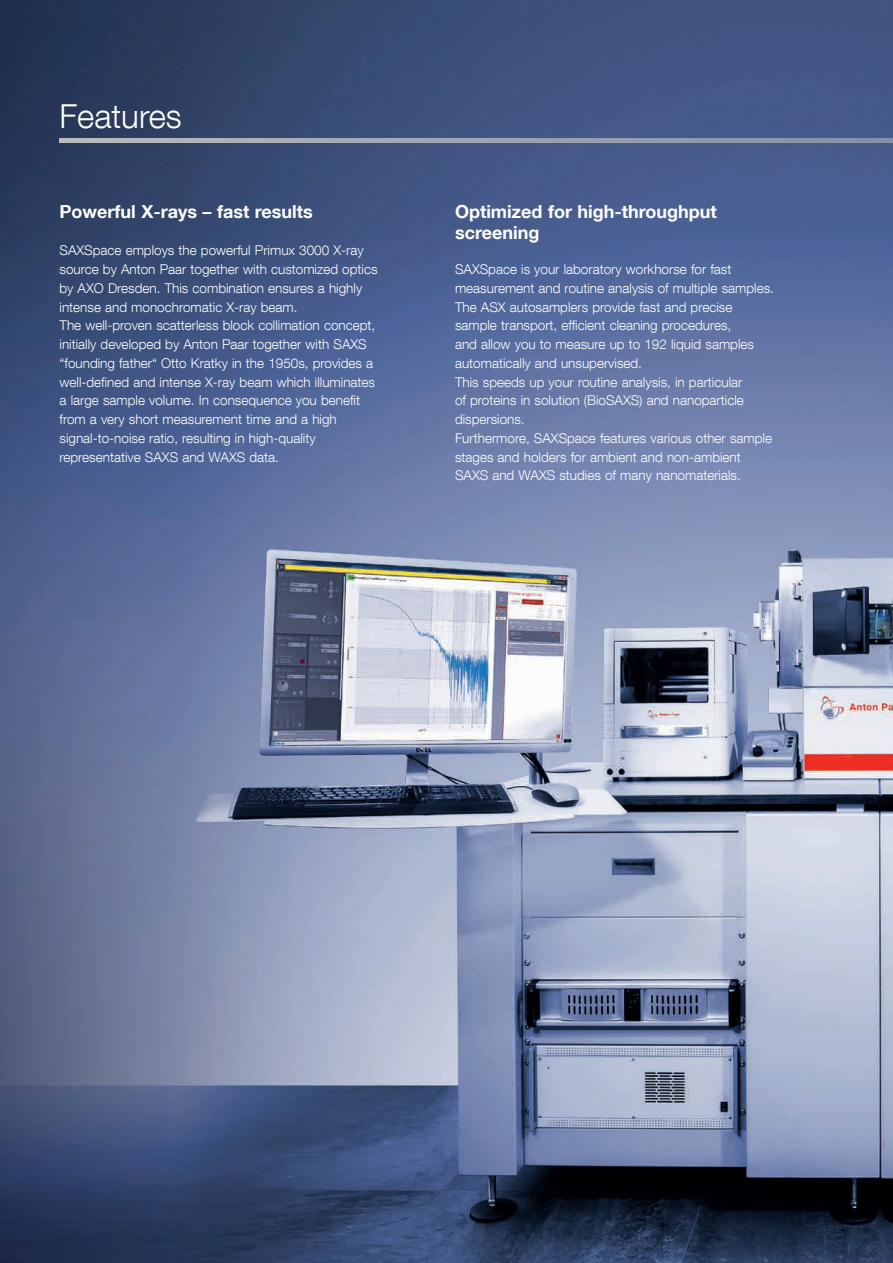
<style>
.page{position:relative;width:893px;height:1263px;background:#fff}
.page>*{position:absolute;margin:0;border:0;box-sizing:border-box;transform-origin:0 0}
.t1{font:300 33px "Helvetica Neue LT Com";color:#fff}
.t2{font:700 18px/21.6px "Helvetica Neue LT Com";color:#fff}
.t3{font:300 13.5px/18.8px "Helvetica Neue LT Com";color:#fff}
</style>
<div class="page">
<img style="left:0;top:0;width:893px;height:1263px">
<svg style="left:60px;top:139px;width:833px;height:4px;background:#9ea4b1"></svg>
<h1 class="t1" style="left:60px;top:96px;width:124px">Features</h1>
<h2 class="t2" style="left:60px;top:200px;width:255px">Powerful X-rays – fast results</h2>
<p class="t3" style="left:60px;top:241px;width:319px">SAXSpace employs the powerful Primux 3000 X-ray source by Anton Paar together with customized optics by AXO Dresden. This combination ensures a highly intense and monochromatic X-ray beam.<br>The well-proven scatterless block collimation concept, initially developed by Anton Paar together with SAXS “founding father“ Otto Kratky in the 1950s, provides a well-defined and intense X-ray beam which illuminates a large sample volume. In consequence you benefit from a very short measurement time and a high signal-to-noise ratio, resulting in high-quality representative SAXS and WAXS data.</p>
<h2 class="t2" style="left:455px;top:200px;width:263px">Optimized for high-throughput screening</h2>
<p class="t3" style="left:455px;top:260px;width:320px">SAXSpace is your laboratory workhorse for fast measurement and routine analysis of multiple samples.<br>The ASX autosamplers provide fast and precise sample transport, efficient cleaning procedures,<br>and allow you to measure up to 192 liquid samples automatically and unsupervised.<br>This speeds up your routine analysis, in particular<br>of proteins in solution (BioSAXS) and nanoparticle dispersions.<br>Furthermore, SAXSpace features various other sample stages and holders for ambient and non-ambient SAXS and WAXS studies of many nanomaterials.</p>
</div>
